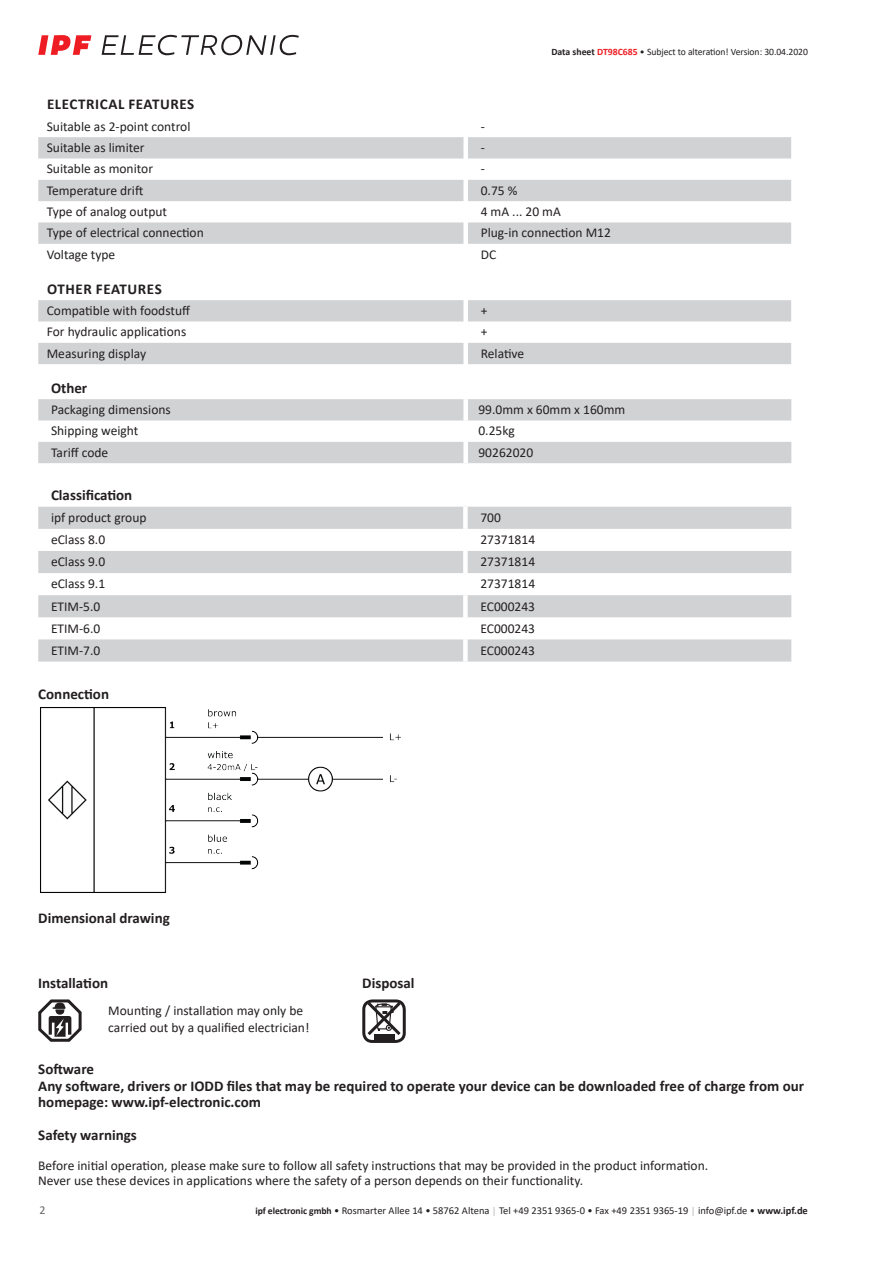
<style>
.page{position:relative;width:893px;height:1263px;background:#fff}
.page>*{position:absolute;margin:0;border:0;box-sizing:border-box;transform-origin:0 0}
.t1{font:700 15px/16.5px "Calibri";color:#231f20}
.t2{font:700 15px "Calibri";letter-spacing:.04em;color:#231f20}
.t3{font:13.5px/16.5px "Calibri";color:#231f20}
.t4{font:12px "Calibri";color:#636366}
.t5{font:10.5px "Calibri";color:#231f20}
.t6{font:9.75px "Calibri";letter-spacing:-.005em;color:#231f20}
.s1{font-weight:700}
.s2{font-weight:700;color:#ee1d23}
.s3{font-weight:700;font-size:9.75px}
.s4{font-size:9.75px;color:#a8a9ad}
</style>
<div class="page">
<svg style="left:102px;top:35px;width:197px;height:20px"></svg>
<svg style="left:38px;top:35px;width:53px;height:20px"></svg>
<svg style="left:38px;top:137px;width:753px;height:107px;fill:#d1d2d4"></svg>
<svg style="left:38px;top:300px;width:753px;height:64px;fill:#d1d2d4"></svg>
<svg style="left:38px;top:399px;width:753px;height:64px;fill:#d1d2d4"></svg>
<div style="left:463px;top:399px;width:5px;height:21px;background:#fff"></div>
<div style="left:463px;top:420px;width:5px;height:22px;background:#fff"></div>
<div style="left:463px;top:442px;width:5px;height:21px;background:#fff"></div>
<svg style="left:38px;top:507px;width:753px;height:154px;fill:#d1d2d4"></svg>
<div style="left:463px;top:507px;width:5px;height:22px;background:#fff"></div>
<div style="left:463px;top:529px;width:5px;height:22px;background:#fff"></div>
<div style="left:463px;top:551px;width:5px;height:22px;background:#fff"></div>
<div style="left:463px;top:573px;width:5px;height:22px;background:#fff"></div>
<div style="left:463px;top:595px;width:5px;height:22px;background:#fff"></div>
<div style="left:463px;top:617px;width:5px;height:22px;background:#fff"></div>
<div style="left:463px;top:639px;width:5px;height:22px;background:#fff"></div>
<img style="left:40px;top:707px;width:361px;height:186px">
<svg style="left:38px;top:999px;width:44px;height:43px"></svg>
<div style="left:362px;top:999px;width:44px;height:44px;border:3px solid #231f20;border-radius:9px"></div>
<div style="left:374px;top:1034px;width:20px;height:5px;background:#231f20"></div>
<svg style="left:364px;top:999px;width:40px;height:39px"></svg>
<p class="t6" style="left:551px;top:45px;width:258px"><span class="s1">Data sheet</span> <span class="s2">DT98C685</span> • Subject to alteration! Version: 30.04.2020</p>
<p class="t2" style="left:47px;top:94px;width:149px">ELECTRICAL FEATURES</p>
<p class="t3" style="left:47px;top:118px;width:145px">Suitable as 2-point control</p>
<p class="t3" style="left:481px;top:118px;width:6px">-</p>
<p class="t3" style="left:47px;top:139px;width:99px">Suitable as limiter</p>
<p class="t3" style="left:481px;top:139px;width:6px">-</p>
<p class="t3" style="left:47px;top:160px;width:108px">Suitable as monitor</p>
<p class="t3" style="left:481px;top:160px;width:6px">-</p>
<p class="t3" style="left:47px;top:182px;width:98px">Temperature drift</p>
<p class="t3" style="left:481px;top:182px;width:38px">0.75 %</p>
<p class="t3" style="left:47px;top:203px;width:122px">Type of analog output</p>
<p class="t3" style="left:481px;top:203px;width:82px">4 mA ... 20 mA</p>
<p class="t3" style="left:47px;top:224px;width:159px">Type of electrical connection</p>
<p class="t3" style="left:481px;top:224px;width:132px">Plug-in connection M12</p>
<p class="t3" style="left:47px;top:246px;width:70px">Voltage type</p>
<p class="t3" style="left:481px;top:246px;width:17px">DC</p>
<p class="t2" style="left:47px;top:278px;width:116px">OTHER FEATURES</p>
<p class="t3" style="left:47px;top:302px;width:145px">Compatible with foodstuff</p>
<p class="t3" style="left:481px;top:302px;width:8px">+</p>
<p class="t3" style="left:47px;top:323px;width:141px">For hydraulic applications</p>
<p class="t3" style="left:481px;top:323px;width:8px">+</p>
<p class="t3" style="left:47px;top:345px;width:101px">Measuring display</p>
<p class="t3" style="left:481px;top:345px;width:45px">Relative</p>
<p class="t1" style="left:51px;top:379px;width:38px">Other</p>
<p class="t3" style="left:51px;top:401px;width:121px">Packaging dimensions</p>
<p class="t3" style="left:478px;top:401px;width:148px">99.0mm x 60mm x 160mm</p>
<p class="t3" style="left:51px;top:422px;width:89px">Shipping weight</p>
<p class="t3" style="left:478px;top:422px;width:38px">0.25kg</p>
<p class="t3" style="left:51px;top:444px;width:59px">Tariff code</p>
<p class="t3" style="left:478px;top:444px;width:56px">90262020</p>
<p class="t1" style="left:51px;top:487px;width:83px">Classification</p>
<p class="t3" style="left:51px;top:509px;width:97px">ipf product group</p>
<p class="t3" style="left:480px;top:509px;width:22px">700</p>
<p class="t3" style="left:51px;top:531px;width:56px">eClass 8.0</p>
<p class="t3" style="left:480px;top:531px;width:56px">27371814</p>
<p class="t3" style="left:51px;top:553px;width:56px">eClass 9.0</p>
<p class="t3" style="left:480px;top:553px;width:56px">27371814</p>
<p class="t3" style="left:51px;top:575px;width:56px">eClass 9.1</p>
<p class="t3" style="left:480px;top:575px;width:56px">27371814</p>
<p class="t3" style="left:51px;top:597px;width:51px">ETIM-5.0</p>
<p class="t3" style="left:480px;top:597px;width:56px">EC000243</p>
<p class="t3" style="left:51px;top:620px;width:51px">ETIM-6.0</p>
<p class="t3" style="left:480px;top:620px;width:56px">EC000243</p>
<p class="t3" style="left:51px;top:642px;width:51px">ETIM-7.0</p>
<p class="t3" style="left:480px;top:642px;width:56px">EC000243</p>
<p class="t1" style="left:38px;top:685px;width:72px">Connection</p>
<p class="t1" style="left:38px;top:909px;width:133px">Dimensional drawing</p>
<p class="t1" style="left:38px;top:974px;width:71px">Installation</p>
<p class="t1" style="left:362px;top:974px;width:54px">Disposal</p>
<p class="t3" style="left:108px;top:1002px;width:203px">Mounting / installation may only be carried out by a qualified electrician!</p>
<p class="t1" style="left:38px;top:1061px;width:767px">Software<br>Any software, drivers or IODD files that may be required to operate your device can be downloaded free of charge from our homepage: www.ipf-electronic.com</p>
<p class="t1" style="left:38px;top:1127px;width:100px">Safety warnings</p>
<p class="t3" style="left:38px;top:1158px;width:671px;line-height:15px">Before initial operation, please make sure to follow all safety instructions that may be provided in the product information.<br>Never use these devices in applications where the safety of a person depends on their functionality.</p>
<p class="t4" style="left:39px;top:1201px;width:8px">2</p>
<p class="t5" style="left:255px;top:1203px;width:554px"><span class="s3">ipf electronic gmbh</span> • Rosmarter Allee 14 • 58762 Altena <span class="s4">│</span> Tel +49 2351 9365-0 • Fax +49 2351 9365-19 <span class="s4">│</span> info@ipf.de • <span class="s1">www.ipf.de</span></p>
</div>
